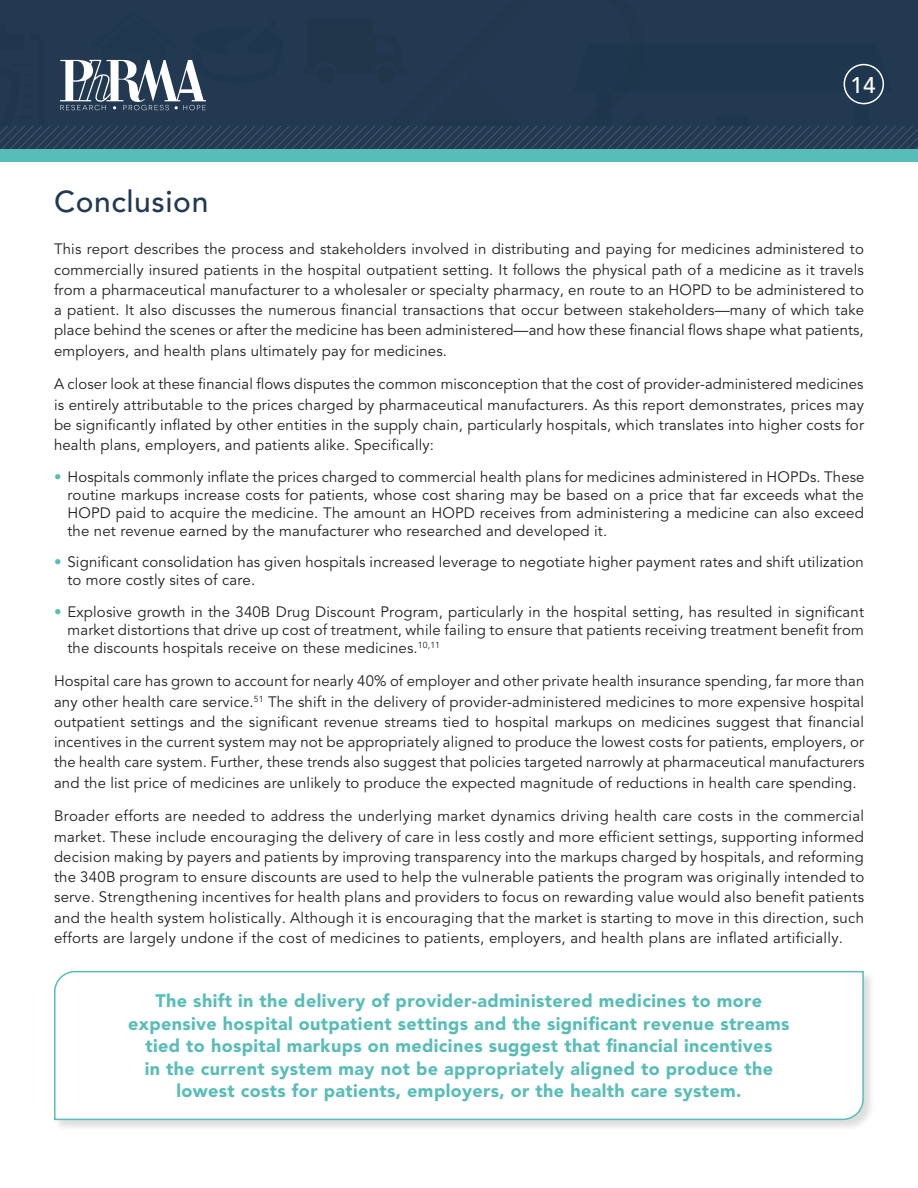
<style>
.page{position:relative;width:918px;height:1188px;background:#fff}
.page>*{position:absolute;margin:0;border:0;box-sizing:border-box;transform-origin:0 0}
.t1{font:500 30px "Avenir";letter-spacing:.02em;color:#213951}
.t2{font:500 22.5px "Avenir";color:#fff}
.t3{font:900 18px/22.5px "Avenir";letter-spacing:.02em;color:#58bdb8;text-align:center}
.t4{font:15px/20.2px "Avenir";letter-spacing:.01em;color:#231f20;text-align:justify}
.s1{color:#58bdb8}
</style>
<div class="page">
<div style="left:0;top:0;width:918px;height:11px;background:#223951"></div>
<div style="left:364px;top:0;width:288px;height:11px;background:#223951"></div>
<div style="left:0;top:11px;width:918px;height:138px;background:#223951"></div>
<div style="left:0;top:149px;width:918px;height:13px;background:#58bdb8"></div>
<div style="left:844px;top:64px;width:40px;height:40px;border:2px solid #fff;border-radius:50%"></div>
<div style="left:53px;top:970px;width:822px;height:162px;background:#231f20;opacity:.15"></div>
<svg style="left:53px;top:970px;width:812px;height:151px"></svg>
<h2 class="t2" style="left:850px;top:72px;width:27px">14</h2>
<h1 class="t1" style="left:54px;top:184px;width:156px">Conclusion</h1>
<p class="t4" style="left:54px;top:240px;width:812px">This report describes the process and stakeholders involved in distributing and paying for medicines administered to commercially insured patients in the hospital outpatient setting. It follows the physical path of a medicine as it travels from a pharmaceutical manufacturer to a wholesaler or specialty pharmacy, en route to an HOPD to be administered to a patient. It also discusses the numerous financial transactions that occur between stakeholders—many of which take place behind the scenes or after the medicine has been administered—and how these financial flows shape what patients, employers, and health plans ultimately pay for medicines.</p>
<p class="t4" style="left:54px;top:375px;width:812px">A closer look at these financial flows disputes the common misconception that the cost of provider-administered medicines is entirely attributable to the prices charged by pharmaceutical manufacturers. As this report demonstrates, prices may be significantly inflated by other entities in the supply chain, particularly hospitals, which translates into higher costs for health plans, employers, and patients alike. Specifically:</p>
<p class="t4" style="left:68px;top:468px;width:799px;line-height:18px;text-indent:-14px"><span class="s1">•</span> Hospitals commonly inflate the prices charged to commercial health plans for medicines administered in HOPDs. These routine markups increase costs for patients, whose cost sharing may be based on a price that far exceeds what the HOPD paid to acquire the medicine. The amount an HOPD receives from administering a medicine can also exceed the net revenue earned by the manufacturer who researched and developed it.</p>
<p class="t4" style="left:68px;top:553px;width:798px;line-height:18px;text-indent:-14px"><span class="s1">•</span> Significant consolidation has given hospitals increased leverage to negotiate higher payment rates and shift utilization to more costly sites of care.</p>
<p class="t4" style="left:68px;top:603px;width:798px;line-height:18px;text-indent:-14px"><span class="s1">•</span> Explosive growth in the 340B Drug Discount Program, particularly in the hospital setting, has resulted in significant market distortions that drive up cost of treatment, while failing to ensure that patients receiving treatment benefit from the discounts hospitals receive on these medicines.<sup>10,11</sup></p>
<p class="t4" style="left:54px;top:672px;width:812px">Hospital care has grown to account for nearly 40% of employer and other private health insurance spending, far more than any other health care service.<sup>51</sup> The shift in the delivery of provider-administered medicines to more expensive hospital outpatient settings and the significant revenue streams tied to hospital markups on medicines suggest that financial incentives in the current system may not be appropriately aligned to produce the lowest costs for patients, employers, or the health care system. Further, these trends also suggest that policies targeted narrowly at pharmaceutical manufacturers and the list price of medicines are unlikely to produce the expected magnitude of reductions in health care spending.</p>
<p class="t4" style="left:54px;top:807px;width:812px">Broader efforts are needed to address the underlying market dynamics driving health care costs in the commercial market. These include encouraging the delivery of care in less costly and more efficient settings, supporting informed decision making by payers and patients by improving transparency into the markups charged by hospitals, and reforming the 340B program to ensure discounts are used to help the vulnerable patients the program was originally intended to serve. Strengthening incentives for health plans and providers to focus on rewarding value would also benefit patients and the health system holistically. Although it is encouraging that the market is starting to move in this direction, such efforts are largely undone if the cost of medicines to patients, employers, and health plans are inflated artificially.</p>
<p class="t3" style="left:128px;top:990px;width:663px">The shift in the delivery of provider-administered medicines to more expensive hospital outpatient settings and the significant revenue streams tied to hospital markups on medicines suggest that financial incentives<br>in the current system may not be appropriately aligned to produce the lowest costs for patients, employers, or the health care system.</p>
</div>
